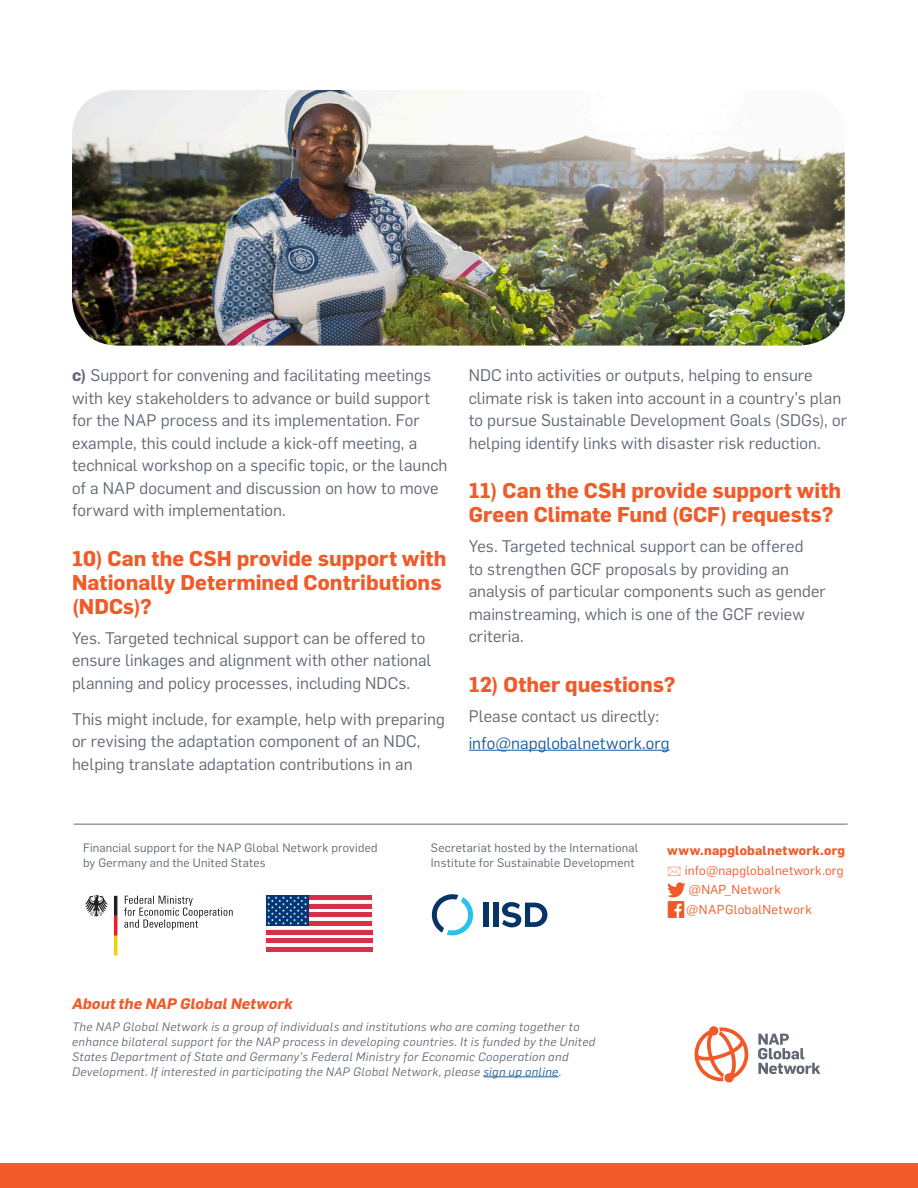
<style>
.page{position:relative;width:918px;height:1188px;background:#fff}
.page>*{position:absolute;margin:0;border:0;box-sizing:border-box;transform-origin:0 0}
.Header_1{font:700 21px/24px "Flama";letter-spacing:.005em;color:#f15a29}
.Body_Copy{font:16.5px/22.5px "Flama";letter-spacing:.005em;color:#626874}
.Header_1-2{font:16.5px "Flama";letter-spacing:.005em;color:#175d9e}
.Header_2{font:italic 700 15px "Flama";letter-spacing:.015em;color:#f15a29}
.t1{font:12.75px "Flama";letter-spacing:.02em;color:#f15a29}
.t2{font:700 12.75px "Flama";letter-spacing:.025em;color:#f15a29}
.Body_Copy-2{font:italic 12px/15px "Flama";letter-spacing:.035em;color:#626874}
.Body_Copy-3{font:12px/15px "Flama";letter-spacing:.02em;color:#626874}
.t3{font:7.65px "Gotham";color:#231f20}
.t4{font:4.95px/5.8px "Gotham";color:#3e3e3f}
.s1{font-weight:700}
.s2{color:#175d9e}
</style>
<div class="page">
<div style="left:0;top:1163px;width:918px;height:25px;background:#f15a29"></div>
<svg style="left:85px;top:895px;width:23px;height:22px"></svg>
<svg style="left:114px;top:896px;width:3px;height:59px"></svg>
<svg style="left:124px;top:896px;width:109px;height:34px"></svg>
<div style="left:266px;top:926px;width:106px;height:4px;border:1px solid #e9e5de"></div>
<div style="left:266px;top:934px;width:106px;height:5px;border:1px solid #e9e5de"></div>
<div style="left:266px;top:943px;width:106px;height:4px;border:1px solid #e9e5de"></div>
<div style="left:308px;top:900px;width:64px;height:4px;border:1px solid #e9e5de"></div>
<div style="left:308px;top:908px;width:64px;height:5px;border:1px solid #e9e5de"></div>
<div style="left:308px;top:917px;width:64px;height:4px;border:1px solid #e9e5de"></div>
<hr style="left:266px;top:930px;width:106px;height:4px;background:#d63146">
<div style="left:266px;top:938px;width:106px;height:5px;background:#d63146"></div>
<hr style="left:266px;top:947px;width:106px;height:4px;background:#d63146">
<div style="left:308px;top:895px;width:64px;height:5px;background:#d63146"></div>
<hr style="left:308px;top:904px;width:64px;height:4px;background:#d63146">
<hr style="left:308px;top:913px;width:64px;height:4px;background:#d63146">
<div style="left:308px;top:921px;width:64px;height:5px;background:#d63146"></div>
<div style="left:266px;top:895px;width:42px;height:31px;background:#013775"></div>
<svg style="left:267px;top:896px;width:40px;height:29px"></svg>
<div style="left:484px;top:903px;width:5px;height:24px;background:#083366"></div>
<div style="left:493px;top:903px;width:5px;height:24px;background:#083366"></div>
<svg style="left:502px;top:902px;width:45px;height:25px"></svg>
<svg style="left:431px;top:894px;width:43px;height:42px"></svg>
<hr style="left:483px;top:1077px;width:76px;height:1px;background:#175d9e">
<hr style="left:74px;top:824px;width:774px;height:1px;background:#626874">
<svg style="left:758px;top:1034px;width:62px;height:40px"></svg>
<svg style="left:694px;top:1026px;width:55px;height:57px"></svg>
<svg style="left:667px;top:882px;width:19px;height:15px"></svg>
<img style="left:667px;top:902px;width:18px;height:16px">
<hr style="left:469px;top:750px;width:201px;height:1px;background:#175d9e">
<img style="left:72px;top:90px;width:773px;height:256px">
<p class="Body_Copy" style="left:72px;top:363px;width:377px"><span class="s1">c)</span> Support for convening and facilitating meetings with key stakeholders to advance or build support for the NAP process and its implementation. For example, this could include a kick-off meeting, a technical workshop on a specific topic, or the launch of a NAP document and discussion on how to move forward with implementation.</p>
<p class="Header_1" style="left:72px;top:545px;width:376px">10) Can the CSH provide support with<br>Nationally Determined Contributions (NDCs)?</p>
<p class="Body_Copy" style="left:72px;top:625px;width:361px">Yes. Targeted technical support can be offered to ensure linkages and alignment with other national planning and policy processes, including NDCs.</p>
<p class="Body_Copy" style="left:72px;top:706px;width:374px">This might include, for example, help with preparing or revising the adaptation component of an NDC, helping translate adaptation contributions in an</p>
<p class="Body_Copy" style="left:469px;top:363px;width:380px">NDC into activities or outputs, helping to ensure climate risk is taken into account in a country’s plan to pursue Sustainable Development Goals (SDGs), or helping identify links with disaster risk reduction.</p>
<p class="Header_1" style="left:469px;top:477px;width:374px">11) Can the CSH provide support with<br>Green Climate Fund (GCF) requests?</p>
<p class="Body_Copy" style="left:469px;top:534px;width:358px">Yes. Targeted technical support can be offered<br>to strengthen GCF proposals by providing an analysis of particular components such as gender mainstreaming, which is one of the GCF review criteria.</p>
<p class="Header_1" style="left:469px;top:671px;width:208px">12) Other questions?</p>
<p class="Body_Copy" style="left:469px;top:703px;width:192px">Please contact us directly:</p>
<p class="Header_1-2" style="left:469px;top:731px;width:202px">info@napglobalnetwork.org</p>
<p class="Body_Copy-3" style="left:83px;top:840px;width:296px">Financial support for the NAP Global Network provided</p>
<p class="t3" style="left:266px;top:849px;width:34px">The Flag</p>
<p class="Body_Copy-3" style="left:83px;top:855px;width:184px">by Germany and the United States</p>
<p class="Body_Copy-3" style="left:431px;top:840px;width:209px">Secretariat hosted by the International<br>Institute for Sustainable Development</p>
<p class="t2" style="left:667px;top:842px;width:179px">www.napglobalnetwork.org</p>
<p class="t1" style="left:685px;top:862px;width:160px">info@napglobalnetwork.org</p>
<p class="t1" style="left:689px;top:881px;width:94px">@NAP_Network</p>
<p class="t1" style="left:686px;top:901px;width:127px">@NAPGlobalNetwork</p>
<p class="Header_2" style="left:72px;top:993px;width:222px">About the NAP Global Network</p>
<p class="Body_Copy-2" style="left:72px;top:1018px;width:525px">The NAP Global Network is a group of individuals and institutions who are coming together to enhance bilateral support for the NAP process in developing countries. It is funded by the United States Department of State and Germany’s Federal Ministry for Economic Cooperation and Development. If interested in participating the NAP Global Network, please <span class="s2">sign up online</span>.</p>
<p class="t4" style="left:386px;top:1024px;width:21px">interest.</p>
<p class="t4" style="left:386px;top:1036px;width:102px">A standard U.S. flag must be used alone or in conjunction with the Department of</p>
<p class="t4" style="left:386px;top:1054px;width:107px">currently approved DOS program logos for</p>
<p class="t4" style="left:386px;top:1066px;width:108px">ity materials toward which the Department has contributed funding, unless implement-</p>
</div>
